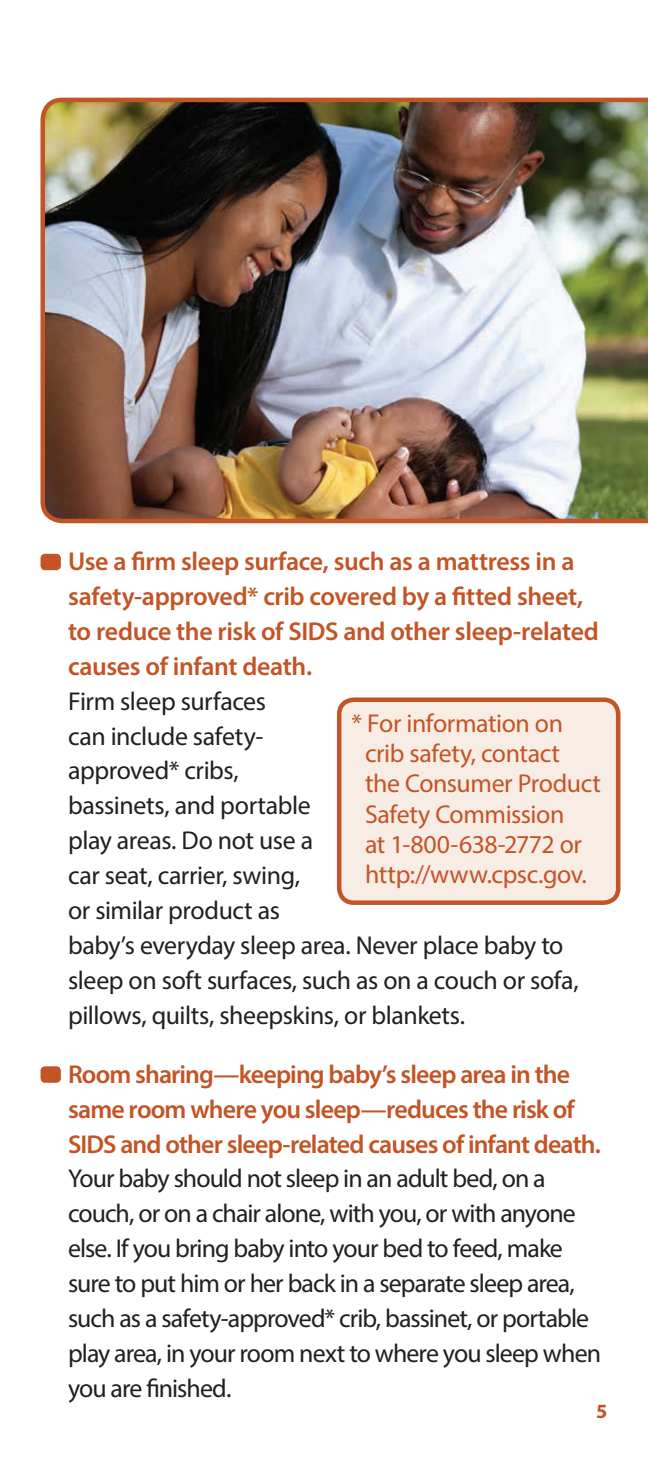
<style>
.page{position:relative;width:648px;height:1458px;background:#fff}
.page>*{position:absolute;margin:0;border:0;box-sizing:border-box;transform-origin:0 0}
.t1{font:25.88px/34.9px "Myriad Pro";letter-spacing:-.025em;color:#231f20}
.t2{font:25.88px/30.4px "Myriad Pro";letter-spacing:-.015em;color:#c35426}
.t3{font:600 25.88px/34.9px "Myriad Pro";letter-spacing:-.015em;color:#c35426}
.t4{font:700 20.25px "Myriad Pro";color:#c35426}
.s1{font-weight:600;color:#c35426}
</style>
<div class="page">
<img style="left:40px;top:98px;width:608px;height:425px">
<div style="left:41px;top:554px;width:20px;height:16px;background:#c35426;border-radius:4px"></div>
<div style="left:339px;top:700px;width:279px;height:203px;background:#f8ede5;border-radius:15px"></div>
<div style="left:41px;top:1066px;width:20px;height:17px;background:#c35426;border-radius:4px"></div>
<div style="left:337px;top:698px;width:283px;height:207px;border:4px solid #c35426;border-radius:15px"></div>
<p class="t3" style="left:68px;top:543px;width:517px">Use a firm sleep surface, such as a mattress in a safety-approved* crib covered by a fitted sheet,</p>
<p class="t1" style="left:68px;top:613px;width:532px"><span class="s1">to reduce the risk of SIDS and other sleep-related causes of infant death.<br></span>Firm sleep surfaces<br>can include safety-<br>approved* cribs,<br>bassinets, and portable<br>play areas. Do not use a<br>car seat, carrier, swing,<br>or similar product as<br>baby’s everyday sleep area. Never place baby to sleep on soft surfaces, such as on a couch or sofa, pillows, quilts, sheepskins, or blankets.</p>
<p class="t1" style="left:68px;top:1056px;width:535px"><span class="s1">Room sharing—keeping baby’s sleep area in the same room where you sleep—reduces the risk of SIDS and other sleep-related causes of infant death.<br></span>Your baby should not sleep in an adult bed, on a couch, or on a chair alone, with you, or with anyone else. If you bring baby into your bed to feed, make sure to put him or her back in a separate sleep area, such as a safety-approved* crib, bassinet, or portable play area, in your room next to where you sleep when you are finished.</p>
<p class="t2" style="left:365px;top:707px;width:237px;text-indent:-14px">* For information on crib safety, contact the Consumer Product<br>Safety Commission<br>at 1-800-638-2772 or http://www.cpsc.gov.</p>
<p class="t4" style="left:596px;top:1397px;width:13px">5</p>
</div>
